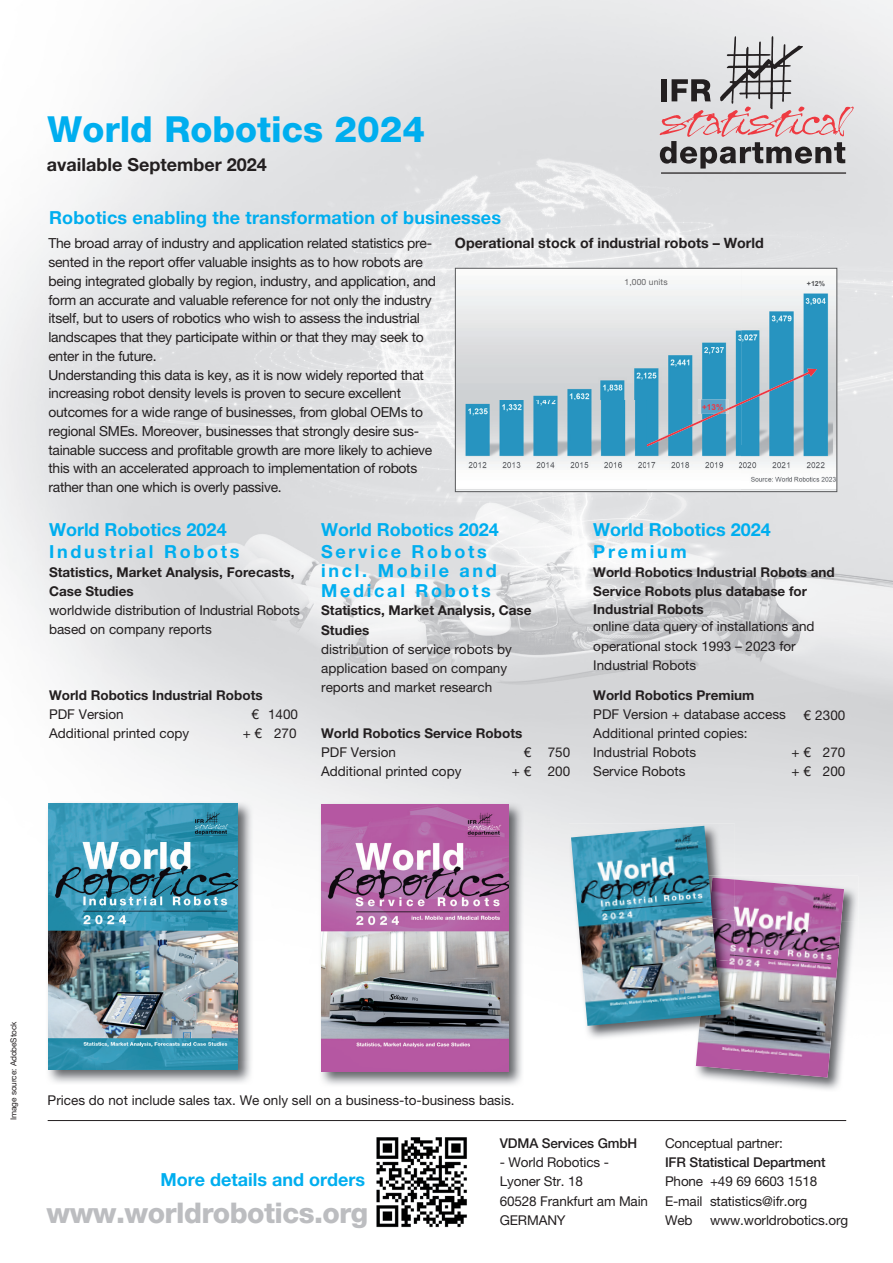
<style>
.page{position:relative;width:893px;height:1263px;background:#fff}
.page>*{position:absolute;margin:0;border:0;box-sizing:border-box;transform-origin:0 0}
.t1{font:800 36px "Helvetica Neue LT Pro";color:#00aeef}
.t2{font:800 28.5px "Helvetica Neue LT Pro";letter-spacing:-.02em;color:#bcbdc0}
.t3{font:700 18px/22.2px "Helvetica Neue LT Pro";letter-spacing:.01em;color:#00aeef}
.t4{font:700 18px/22.2px "Helvetica Neue LT Pro";letter-spacing:.075em;color:#00aeef}
.t5{font:700 18px/19.2px "Helvetica Neue LT Pro";letter-spacing:.15em;color:#00aeef}
.t6{font:700 18px "Helvetica Neue LT Pro";color:#231f20}
.t7{font:700 14.25px "Helvetica Neue LT Pro";color:#231f20}
.t8{font:13.8px/18.8px "Helvetica Neue LT Pro";letter-spacing:-.02em;color:#231f20}
.t9{font:13.5px/19.2px "Helvetica Neue LT Pro";color:#231f20}
.t10{font:700 13.5px/19.2px "Helvetica Neue LT Pro";color:#231f20}
.t11{font:500 13.5px "Helvetica Neue LT Pro";letter-spacing:-.01em;color:#231f20}
.t12{font:8.55px "Helvetica Neue LT Pro";letter-spacing:.01em;color:#636366}
.t13{font:8.25px "Helvetica Neue LT Pro";letter-spacing:-.01em;color:#231f20}
.t14{font:700 8.25px "Arial";color:#ee3541}
.t15{font:700 7.05px "Arial";color:#525457}
</style>
<div class="page">
<img style="left:0;top:0;width:893px;height:923px">
<hr style="left:661px;top:172px;width:185px;height:2px;background:#231f20">
<svg style="left:659px;top:36px;width:195px;height:133px"></svg>
<img style="left:46px;top:801px;width:207px;height:282px">
<img style="left:48px;top:804px;width:190px;height:265px">
<img style="left:319px;top:802px;width:205px;height:283px">
<img style="left:321px;top:804px;width:187px;height:268px">
<img style="left:695px;top:1065px;width:146px;height:25px">
<img style="left:735px;top:876px;width:123px;height:45px">
<img style="left:844px;top:921px;width:14px;height:113px">
<img style="left:696px;top:879px;width:148px;height:198px">
<img style="left:569px;top:824px;width:166px;height:99px">
<img style="left:586px;top:1026px;width:108px;height:12px">
<img style="left:721px;top:877px;width:14px;height:41px">
<img style="left:721px;top:918px;width:14px;height:41px">
<img style="left:721px;top:959px;width:14px;height:40px">
<img style="left:698px;top:999px;width:37px;height:41px">
<img style="left:571px;top:826px;width:150px;height:200px">
<img style="left:376px;top:1137px;width:91px;height:91px">
<hr style="left:48px;top:1120px;width:798px;height:1px;background:#231f20">
<img style="left:457px;top:270px;width:378px;height:219px">
<svg style="left:646px;top:369px;width:171px;height:77px"></svg>
<div style="left:455px;top:268px;width:382px;height:224px;border:1px solid #57585a"></div>
<h1 class="t1" style="left:48px;top:108px;width:379px">World Robotics 2024</h1>
<h3 class="t6" style="left:47px;top:153px;width:221px">available September 2024</h3>
<h3 class="t3" style="left:49px;top:206px;width:454px">Robotics enabling the transformation of businesses</h3>
<p class="t8" style="left:48px;top:234px;width:389px">The broad array of industry and application related statistics pre&shy;sented in the report offer valuable insights as to how robots are being integrated globally by region, industry, and application, and form an accurate and valuable reference for not only the industry itself, but to users of robotics who wish to assess the industrial landscapes that they participate within or that they may seek to enter in the future.<br>Understanding this data is key, as it is now widely reported that increasing robot density levels is proven to secure excellent outcomes for a wide range of businesses, from global OEMs to regional SMEs. Moreover, businesses that strongly desire sus&shy;tainable success and profitable growth are more likely to achieve this with an accelerated approach to implementation of robots rather than one which is overly passive.</p>
<p class="t7" style="left:455px;top:234px;width:310px">Operational stock of industrial robots – World</p>
<p class="t12" style="left:625px;top:277px;width:44px">1,000 units</p>
<p class="t14" style="left:702px;top:401px;width:23px">+13%</p>
<p class="t15" style="left:807px;top:279px;width:20px">+12%</p>
<h3 class="t4" style="left:49px;top:518px;width:192px">World Robotics 2024<br>Industrial Robots</h3>
<p class="t10" style="left:49px;top:562px;width:247px">Statistics, Market Analysis, Forecasts,<br>Case Studies</p>
<p class="t9" style="left:49px;top:601px;width:252px">worldwide distribution of Industrial Robots based on company reports</p>
<p class="t10" style="left:49px;top:685px;width:215px">World Robotics Industrial Robots</p>
<p class="t9" style="left:49px;top:704px;width:76px">PDF Version</p>
<p class="t9" style="left:252px;top:704px;width:48px">€ 1400</p>
<p class="t9" style="left:49px;top:723px;width:142px">Additional printed copy</p>
<p class="t9" style="left:243px;top:723px;width:55px">+ € 270</p>
<h3 class="t3" style="left:321px;top:518px;width:179px">World Robotics 2024<br>Service Robots</h3>
<h3 class="t5" style="left:321px;top:561px;width:177px">incl. Mobile and<br>Medical Robots</h3>
<p class="t10" style="left:321px;top:600px;width:212px">Statistics, Market Analysis, Case<br>Studies</p>
<p class="t9" style="left:321px;top:639px;width:192px">distribution of service robots by application based on company reports and market research</p>
<p class="t10" style="left:321px;top:723px;width:203px">World Robotics Service Robots</p>
<p class="t9" style="left:321px;top:742px;width:76px">PDF Version</p>
<p class="t9" style="left:524px;top:742px;width:48px">€ 750</p>
<p class="t9" style="left:321px;top:761px;width:142px">Additional printed copy</p>
<p class="t9" style="left:512px;top:761px;width:60px">+ € 200</p>
<h3 class="t3" style="left:593px;top:518px;width:179px">World Robotics 2024<br>Premium</h3>
<p class="t10" style="left:593px;top:562px;width:243px">World Robotics Industrial Robots and<br>Service Robots plus database for</p>
<p class="t10" style="left:593px;top:599px;width:112px">Industrial Robots</p>
<p class="t9" style="left:593px;top:617px;width:223px">online data query of installations and operational stock 1993 – 2023 for<br>Industrial Robots</p>
<p class="t10" style="left:593px;top:685px;width:163px">World Robotics Premium</p>
<p class="t9" style="left:593px;top:704px;width:194px">PDF Version + database access</p>
<p class="t9" style="left:803px;top:705px;width:44px">€ 2300</p>
<p class="t9" style="left:593px;top:723px;width:156px">Additional printed copies:<br>Industrial Robots</p>
<p class="t9" style="left:791px;top:742px;width:55px">+ € 270</p>
<p class="t9" style="left:593px;top:761px;width:94px">Service Robots</p>
<p class="t9" style="left:791px;top:761px;width:55px">+ € 200</p>
<p class="t13" style="left:8px;top:1120px;width:100px;rotate:-90deg">Image source: AdobeStock</p>
<p class="t9" style="left:48px;top:1090px;width:468px">Prices do not include sales tax. We only sell on a business-to-business basis.</p>
<h3 class="t3" style="left:161px;top:1168px;width:206px">More details and orders</h3>
<h2 class="t2" style="left:47px;top:1196px;width:323px">www.worldrobotics.org</h2>
<p class="t11" style="left:500px;top:1135px;width:139px">VDMA Services GmbH</p>
<p class="t9" style="left:500px;top:1152px;width:150px">- World Robotics -<br>Lyoner Str. 18<br>60528 Frankfurt am Main<br>GERMANY</p>
<p class="t9" style="left:665px;top:1133px;width:119px">Conceptual partner:</p>
<p class="t11" style="left:665px;top:1154px;width:162px">IFR Statistical Department</p>
<p class="t9" style="left:665px;top:1172px;width:154px">Phone +49 69 6603 1518<br>E-mail statistics@ifr.org<br>Web</p>
<p class="t9" style="left:710px;top:1210px;width:140px">www.worldrobotics.org</p>
</div>
